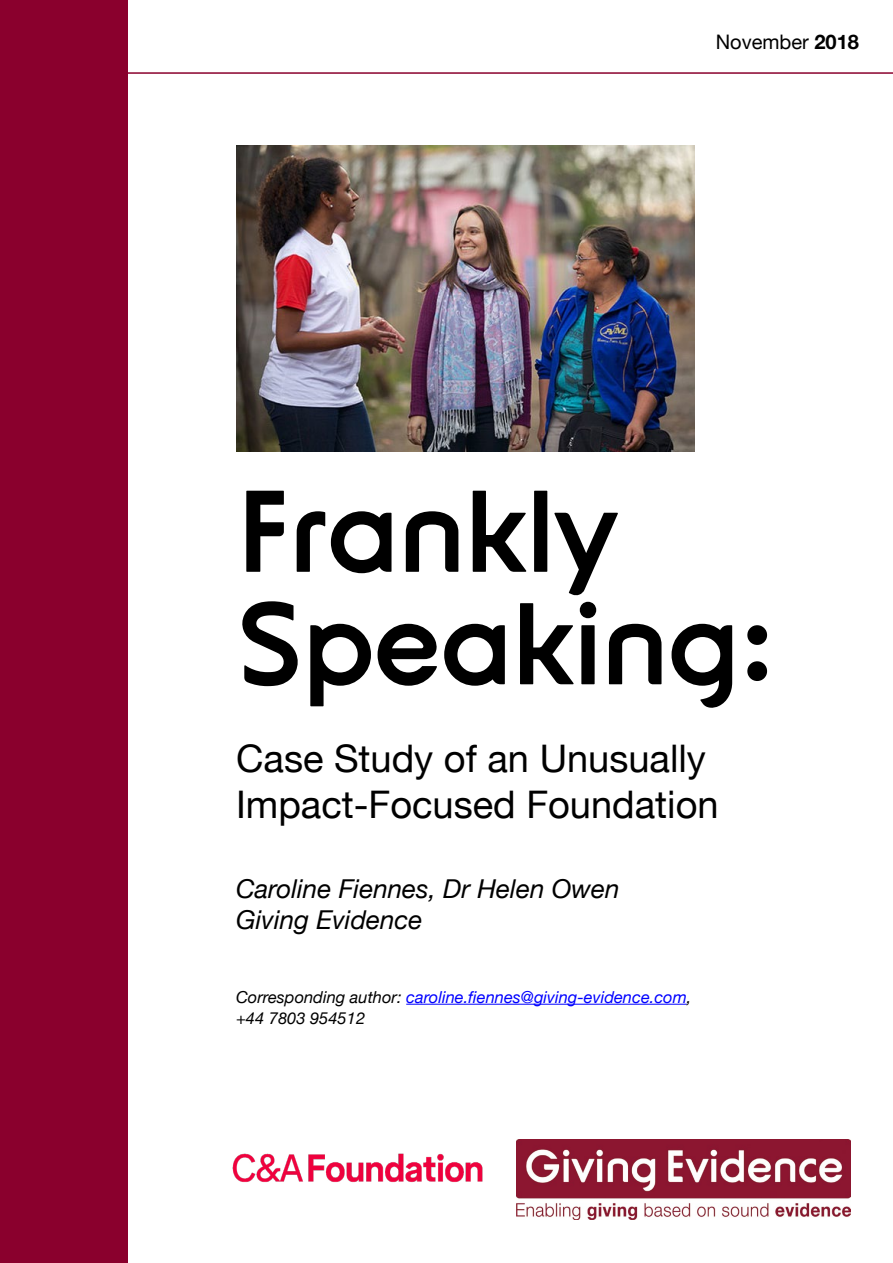
<style>
.page{position:relative;width:893px;height:1263px;background:#fff}
.page>*{position:absolute;margin:0;border:0;box-sizing:border-box;transform-origin:0 0}
.t1{font:500 119.4px/112.5px "Universal Doomsday";color:#000}
.t2{font:37.95px/45.6px "Helvetica Neue";color:#000}
.t3{font:italic 25.95px/31.2px "Helvetica Neue";color:#000}
.t4{font:19.95px "Helvetica Neue";color:#000}
.t5{font:italic 16.5px/21px "Helvetica Neue";color:#00f}
.s1{font-weight:700}
.s2{color:#000}
</style>
<div class="page">
<div style="left:0;top:0;width:128px;height:1263px;background:#8a002d"></div>
<hr style="left:0;top:72px;width:893px;height:2px;background:#8a002d">
<img style="left:517px;top:1140px;width:333px;height:80px">
<img style="left:232px;top:1153px;width:251px;height:30px">
<hr style="left:406px;top:1004px;width:281px;height:1px;background:#00f">
<img style="left:237px;top:145px;width:457px;height:306px">
<p class="t4" style="left:716px;top:28px;width:145px">November <span class="s1">2018</span></p>
<h1 class="t1" style="left:236px;top:482px;width:540px">Frankly<br>Speaking:</h1>
<h2 class="t2" style="left:236px;top:738px;width:484px">Case Study of an Unusually<br>Impact-Focused Foundation</h2>
<h3 class="t3" style="left:236px;top:875px;width:385px">Caroline Fiennes, Dr Helen Owen<br>Giving Evidence</h3>
<p class="t5" style="left:236px;top:987px;width:457px"><span class="s2">Corresponding author:</span> caroline.fiennes@giving-evidence.com<span class="s2">, +44 7803 954512</span></p>
</div>
